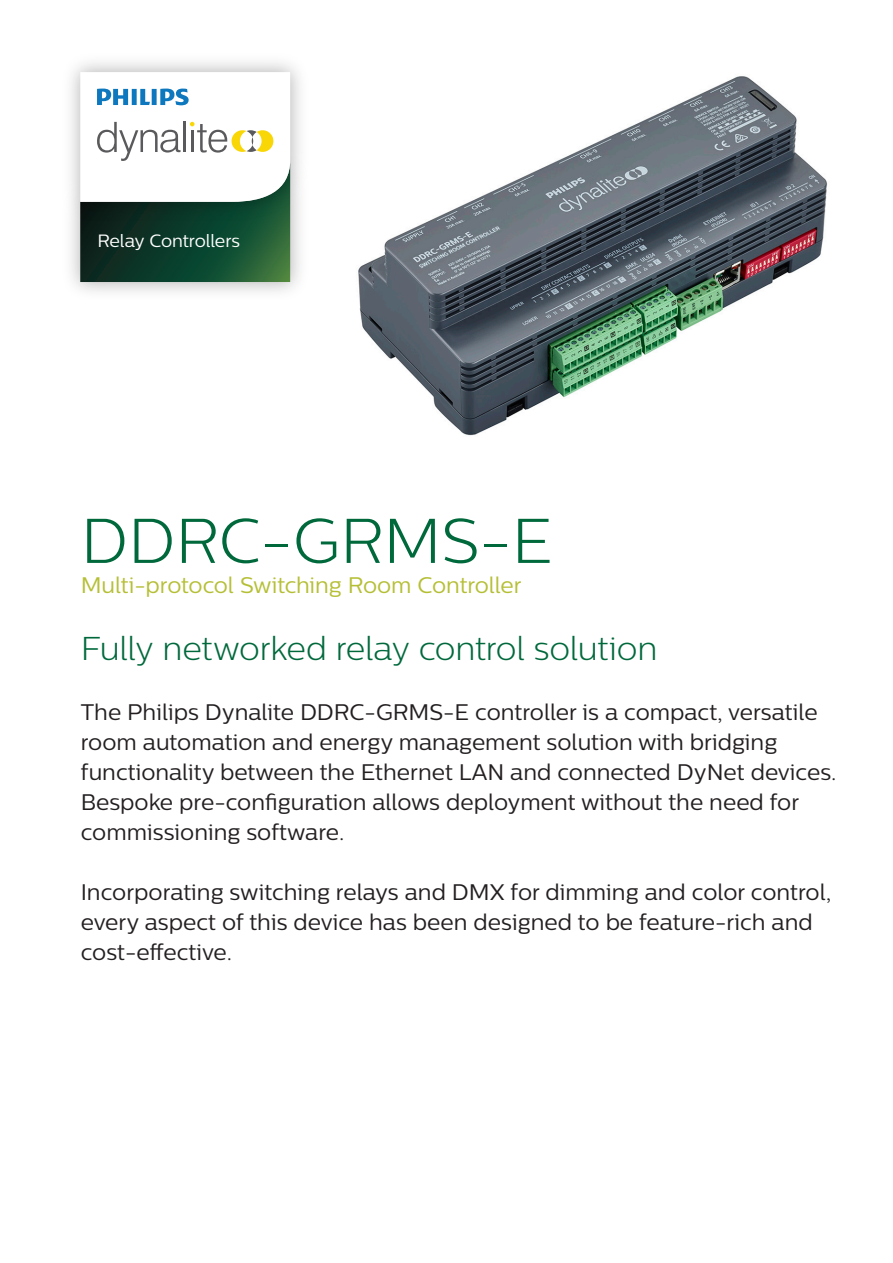
<style>
.page{position:relative;width:893px;height:1263px;background:#fff}
.page>*{position:absolute;margin:0;border:0;box-sizing:border-box;transform-origin:0 0}
.Cover_Product_Name{font:300 63px "Centrale Sans";color:#00693c}
.Cover_Wow_Statement{font:300 33px "Centrale Sans";letter-spacing:-.01em;color:#00693c}
.Cover_Overview__15pt{font:22.5px/30px "Centrale Sans";color:#231f20}
.Cover_Product_Identi{font:22.5px "Centrale Sans";letter-spacing:-.01em;color:#b5bf35}
.t1{font:17.7px "Centrale Sans";letter-spacing:-.01em;color:#fff}
</style>
<div class="page">
<img style="left:71px;top:227px;width:229px;height:65px">
<img style="left:71px;top:62px;width:229px;height:165px">
<svg style="left:80px;top:72px;width:210px;height:210px"></svg>
<img style="left:358px;top:76px;width:470px;height:360px">
<p class="t1" style="left:97px;top:230px;width:144px">Relay Controllers</p>
<p class="Cover_Product_Name" style="left:81px;top:505px;width:473px">DDRC-GRMS-E</p>
<p class="Cover_Product_Identi" style="left:81px;top:572px;width:442px">Multi-protocol Switching Room Controller</p>
<p class="Cover_Wow_Statement" style="left:81px;top:630px;width:578px">Fully networked relay control solution</p>
<p class="Cover_Overview__15pt" style="left:81px;top:697px;width:757px">The Philips Dynalite DDRC-GRMS-E controller is a compact, versatile room automation and energy management solution with bridging functionality between the Ethernet LAN and connected DyNet devices.<br>Bespoke pre-configuration allows deployment without the need for commissioning software.</p>
<p class="Cover_Overview__15pt" style="left:81px;top:877px;width:752px">Incorporating switching relays and DMX for dimming and color control, every aspect of this device has been designed to be feature-rich and cost-effective.</p>
</div>
